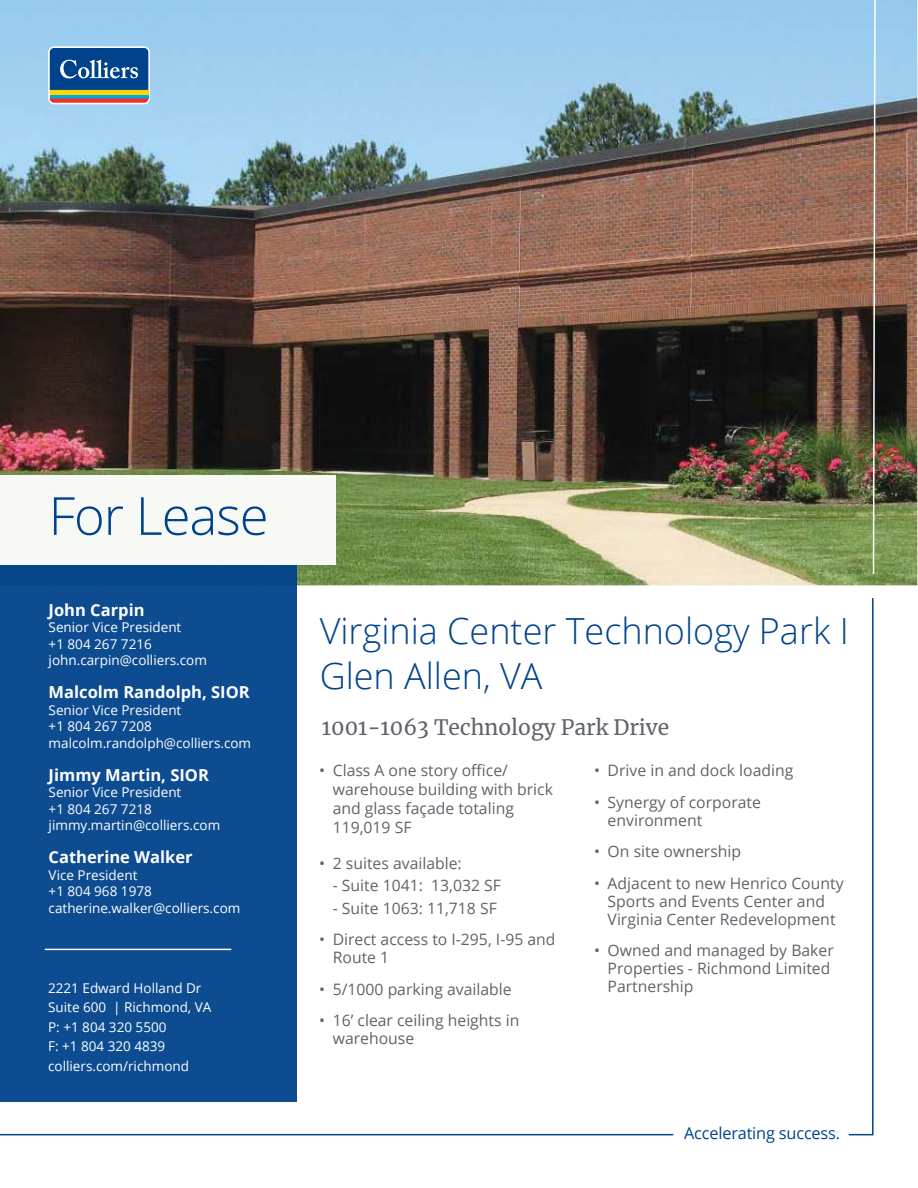
<style>
.page{position:relative;width:918px;height:1188px;background:#fff}
.page>*{position:absolute;margin:0;border:0;box-sizing:border-box;transform-origin:0 0}
.t1{font:300 52.5px "Open Sans";letter-spacing:-.02em;color:#00438c}
.t2{font:300 36px/45px "Open Sans";color:#00438c}
.t3{font:21px "Merriweather";color:#5f636a}
.t4{font:700 16.5px "Open Sans";color:#fff}
.t5{font:16.35px "Open Sans";letter-spacing:-.01em;color:#00438c}
.t6{font:15.75px/18px "Open Sans";color:#5f636a}
.t7{font:13.5px/16.5px "Open Sans";color:#fff}
</style>
<div class="page">
<img style="left:0;top:0;width:918px;height:586px">
<svg style="left:848px;top:598px;width:26px;height:538px"></svg>
<hr style="left:0;top:1134px;width:673px;height:1px;background:#00438c">
<img style="left:872px;top:0;width:5px;height:575px">
<div style="left:0;top:475px;width:336px;height:90px;background:#f7f9f5"></div>
<svg style="left:48px;top:46px;width:102px;height:58px"></svg>
<svg style="left:50px;top:94px;width:98px;height:4px"></svg>
<hr style="left:50px;top:90px;width:98px;height:4px;background:#ffd600">
<svg style="left:50px;top:98px;width:98px;height:5px"></svg>
<svg style="left:50px;top:48px;width:98px;height:42px;background:#1c5798"></svg>
<div style="left:0;top:565px;width:297px;height:537px;background:#0d4c91"></div>
<hr style="left:45px;top:949px;width:186px;height:1px;background:#fff">
<h1 class="t1" style="left:49px;top:480px;width:221px">For Lease</h1>
<p class="t4" style="left:49px;top:598px;width:97px">John Carpin</p>
<p class="t7" style="left:49px;top:619px;width:160px">Senior Vice President<br>+1 804 267 7216 john.carpin@colliers.com</p>
<p class="t4" style="left:49px;top:681px;width:203px">Malcolm Randolph, SIOR</p>
<p class="t7" style="left:49px;top:701px;width:204px">Senior Vice President<br>+1 804 267 7208 malcolm.randolph@colliers.com</p>
<p class="t4" style="left:49px;top:763px;width:162px">Jimmy Martin, SIOR</p>
<p class="t7" style="left:49px;top:784px;width:173px">Senior Vice President<br>+1 804 267 7218 jimmy.martin@colliers.com</p>
<p class="t4" style="left:49px;top:846px;width:146px">Catherine Walker</p>
<p class="t7" style="left:49px;top:866px;width:193px">Vice President<br>+1 804 968 1978 catherine.walker@colliers.com</p>
<p class="t7" style="left:48px;top:978px;width:165px;line-height:19.5px">2221 Edward Holland Dr<br>Suite 600 | Richmond, VA<br>P: +1 804 320 5500<br>F: +1 804 320 4839 colliers.com/richmond</p>
<h2 class="t2" style="left:320px;top:608px;width:531px">Virginia Center Technology Park I<br>Glen Allen, VA</h2>
<h3 class="t3" style="left:322px;top:712px;width:349px">1001-1063 Technology Park Drive</h3>
<p class="t6" style="left:333px;top:761px;width:222px;line-height:18.9px;text-indent:-13px">• Class A one story office/ warehouse building with brick and glass façade totaling<br>119,019 SF</p>
<p class="t6" style="left:319px;top:854px;width:144px">• 2 suites available:</p>
<p class="t6" style="left:333px;top:876px;width:170px">- Suite 1041: 13,032 SF</p>
<p class="t6" style="left:333px;top:899px;width:166px">- Suite 1063: 11,718 SF</p>
<p class="t6" style="left:333px;top:930px;width:224px;text-indent:-13px">• Direct access to I-295, I-95 and<br>Route 1</p>
<p class="t6" style="left:319px;top:980px;width:194px">• 5/1000 parking available</p>
<p class="t6" style="left:333px;top:1011px;width:188px;text-indent:-13px">• 16’ clear ceiling heights in warehouse</p>
<p class="t6" style="left:594px;top:761px;width:201px">• Drive in and dock loading</p>
<p class="t6" style="left:608px;top:793px;width:155px;text-indent:-13px">• Synergy of corporate environment</p>
<p class="t6" style="left:594px;top:842px;width:149px">• On site ownership</p>
<p class="t6" style="left:594px;top:874px;width:251px;text-align:center">• Adjacent to new Henrico County<br>Sports and Events Center and<br>Virginia Center Redevelopment</p>
<p class="t6" style="left:608px;top:941px;width:228px;text-indent:-13px">• Owned and managed by Baker<br>Properties - Richmond Limited<br>Partnership</p>
<p class="t5" style="left:684px;top:1122px;width:158px">Accelerating success.</p>
</div>
